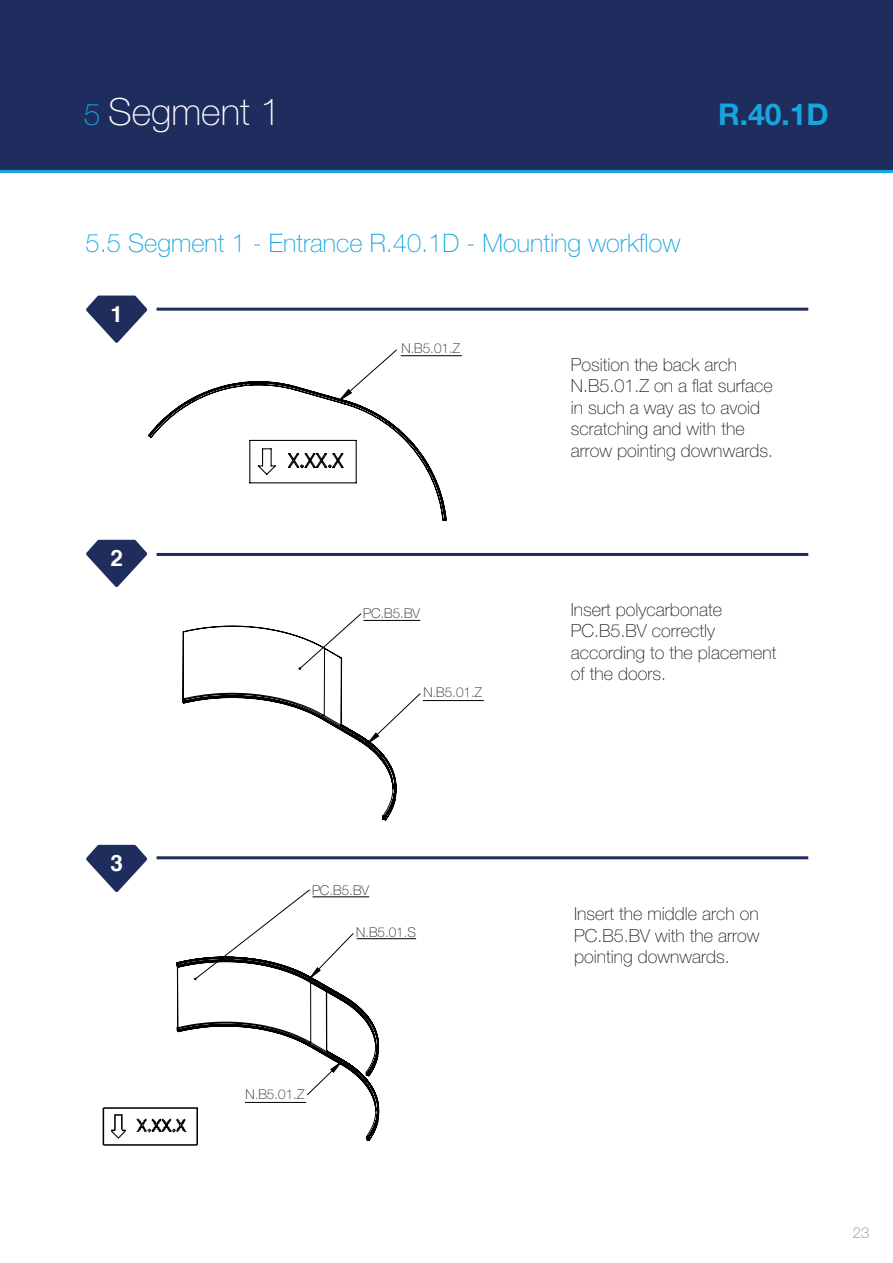
<style>
.page{position:relative;width:893px;height:1263px;background:#fff}
.page>*{position:absolute;margin:0;border:0;box-sizing:border-box;transform-origin:0 0}
.t1{font:100 37.5px "Helvetica Neue LT Pro";color:#fff}
.t2{font:700 30px "Helvetica Neue LT Pro";color:#15a5df}
.t3{font:100 25.5px "Helvetica Neue LT Pro";color:#15a5df}
.t4{font:700 22.5px "Helvetica";color:#fff}
.t5{font:100 18px/21.6px "Helvetica Neue LT Pro";color:#231f20}
.t6{font:100 15px "Helvetica Neue LT Pro";color:#808285}
.t7{font:100 13.5px "Helvetica Neue LT Pro";color:#231f20}
.s1{font-size:30px;color:#15a5df}
</style>
<div class="page">
<div style="left:0;top:0;width:893px;height:172px;background:#1f2d5e"></div>
<hr style="left:0;top:170px;width:893px;height:2px;background:#15a5df">
<img style="left:102px;top:1107px;width:96px;height:39px">
<svg style="left:176px;top:889px;width:204px;height:252px"></svg>
<svg style="left:182px;top:613px;width:239px;height:208px"></svg>
<svg style="left:86px;top:296px;width:61px;height:47px"></svg>
<svg style="left:86px;top:540px;width:61px;height:47px"></svg>
<svg style="left:86px;top:845px;width:61px;height:47px"></svg>
<hr style="left:157px;top:308px;width:651px;height:3px;background:#1f2d5e">
<hr style="left:157px;top:553px;width:651px;height:3px;background:#1f2d5e">
<hr style="left:157px;top:856px;width:651px;height:3px;background:#1f2d5e">
<svg style="left:148px;top:349px;width:299px;height:172px"></svg>
<hr style="left:357px;top:938px;width:59px;height:1px;background:#000001">
<hr style="left:401px;top:355px;width:61px;height:1px;background:#000001">
<hr style="left:423px;top:700px;width:61px;height:1px;background:#000001">
<hr style="left:245px;top:1102px;width:61px;height:1px;background:#000001">
<hr style="left:363px;top:620px;width:57px;height:1px;background:#000001">
<hr style="left:312px;top:896px;width:57px;height:1px;background:#000001">
<h1 class="t1" style="left:84px;top:90px;width:199px"><span class="s1">5</span> Segment 1</h1>
<h2 class="t2" style="left:718px;top:95px;width:112px">R.40.1D</h2>
<h3 class="t3" style="left:86px;top:228px;width:596px">5.5 Segment 1 - Entrance R.40.1D - Mounting workflow</h3>
<p class="t4" style="left:110px;top:296px;width:14px">1</p>
<p class="t4" style="left:110px;top:540px;width:14px">2</p>
<p class="t7" style="left:401px;top:340px;width:60px">N.B5.01.Z</p>
<p class="t7" style="left:363px;top:606px;width:59px">PC.B5.BV</p>
<p class="t7" style="left:423px;top:685px;width:60px">N.B5.01.Z</p>
<p class="t5" style="left:571px;top:353px;width:204px">Position the back arch<br>N.B5.01.Z on a flat surface in such a way as to avoid scratching and with the arrow pointing downwards.</p>
<p class="t5" style="left:571px;top:598px;width:207px">Insert polycarbonate<br>PC.B5.BV correctly according to the placement of the doors.</p>
<p class="t4" style="left:110px;top:845px;width:14px">3</p>
<p class="t7" style="left:312px;top:882px;width:59px">PC.B5.BV</p>
<p class="t7" style="left:356px;top:924px;width:61px">N.B5.01.S</p>
<p class="t7" style="left:246px;top:1087px;width:60px">N.B5.01.Z</p>
<p class="t5" style="left:574px;top:903px;width:187px;text-align:justify">Insert the middle arch on PC.B5.BV with the arrow pointing downwards.</p>
<p class="t6" style="left:853px;top:1223px;width:18px">23</p>
</div>
